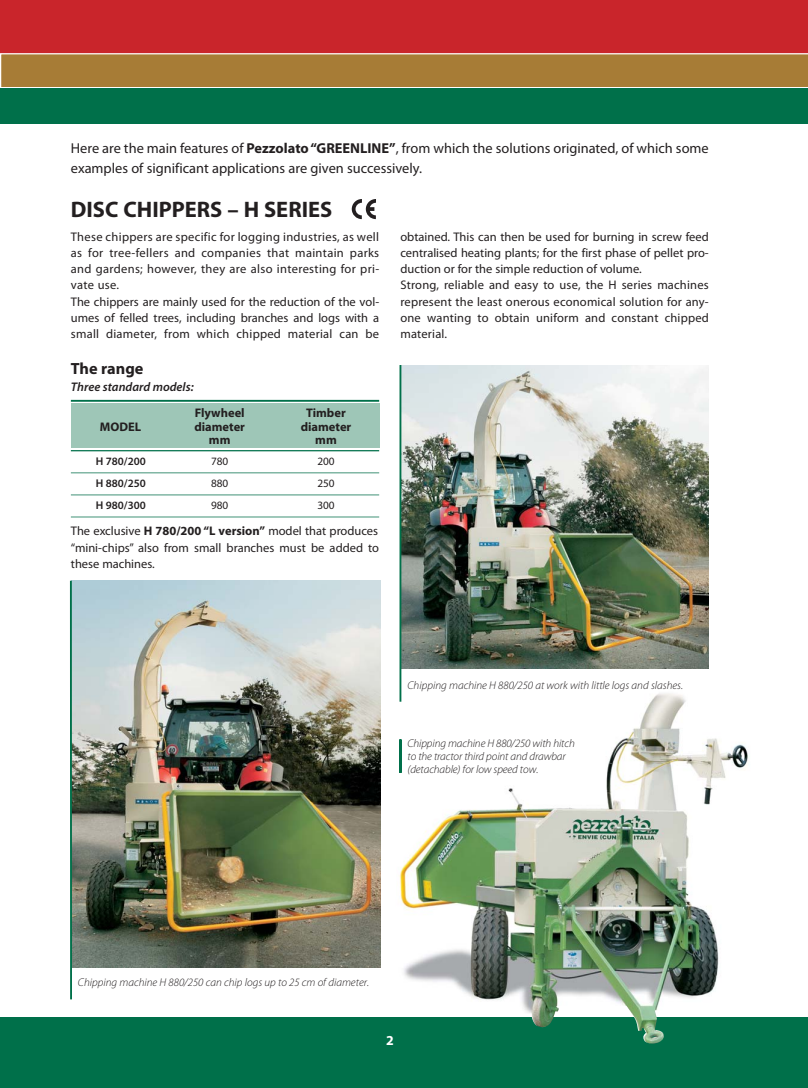
<style>
.page{position:relative;width:808px;height:1088px;background:#fff}
.page>*{position:absolute;margin:0;border:0;box-sizing:border-box;transform-origin:0 0}
.t1{font:700 22.5px "Myriad Pro";color:#231f20}
.t2{font:700 16.25px "Myriad Pro";color:#231f20}
.t3{font:14.38px/20px "Myriad Pro";color:#231f20}
.t4{font:700 13.75px "Myriad Pro";color:#fff}
.t5{font:12.5px/16.2px "Myriad Pro";letter-spacing:.015em;color:#231f20}
.t6{font:700 12.5px "Myriad Pro";color:#231f20}
.t7{font:italic 600 12.5px "Myriad Pro";color:#231f20}
.t8{font:italic 300 11.25px/13.1px "Myriad Pro";color:#231f20}
.t9{font:600 11.25px "Myriad Pro";color:#231f20}
.t10{font:11.25px "Myriad Pro";color:#231f20}
.s1{font-weight:700}
</style>
<div class="page">
<img style="left:401px;top:365px;width:308px;height:303px">
<div style="left:0;top:0;width:808px;height:53px;background:#c9252b"></div>
<svg style="left:0;top:53px;width:808px;height:36px;background:#a88343"></svg>
<div style="left:0;top:89px;width:808px;height:35px;background:#00704a"></div>
<div style="left:0;top:1017px;width:808px;height:71px;background:#00704a"></div>
<div style="left:71px;top:404px;width:308px;height:44px;background:#9ec6b7"></div>
<hr style="left:71px;top:400px;width:308px;height:2px;background:#00704a">
<hr style="left:71px;top:450px;width:308px;height:1px;background:#00704a">
<hr style="left:71px;top:472px;width:308px;height:1px;background:#67a892">
<hr style="left:71px;top:494px;width:308px;height:1px;background:#67a892">
<hr style="left:71px;top:516px;width:308px;height:2px;background:#67a892">
<img style="left:399px;top:685px;width:349px;height:359px">
<hr style="left:399px;top:365px;width:2px;height:337px;background:#00704a">
<img style="left:72px;top:581px;width:308px;height:386px">
<hr style="left:807px;top:386px;width:1px;height:613px;background:#00704a">
<hr style="left:399px;top:740px;width:2px;height:32px;background:#00704a">
<svg style="left:807px;top:744px;width:1px;height:22px"></svg>
<hr style="left:70px;top:581px;width:2px;height:418px;background:#00704a">
<svg style="left:352px;top:199px;width:24px;height:20px"></svg>
<p class="t3" style="left:71px;top:139px;width:639px">Here are the main features of <span class="s1">Pezzolato “GREENLINE”</span>, from which the solutions originated, of which some examples of significant applications are given successively.</p>
<h1 class="t1" style="left:71px;top:201px;width:263px">DISC CHIPPERS – H SERIES</h1>
<p class="t5" style="left:71px;top:229px;width:310px">These chippers are specific for logging industries, as well as for tree-fellers and companies that maintain parks and gardens; however, they are also interesting for pri&shy;vate use.<br>The chippers are mainly used for the reduction of the vol&shy;umes of felled trees, including branches and logs with a small diameter, from which chipped material can be</p>
<p class="t5" style="left:400px;top:229px;width:310px">obtained. This can then be used for burning in screw feed centralised heating plants; for the first phase of pellet pro&shy;duction or for the simple reduction of volume.<br>Strong, reliable and easy to use, the H series machines represent the least onerous economical solution for any&shy;one wanting to obtain uniform and constant chipped material.</p>
<h2 class="t2" style="left:71px;top:362px;width:74px">The range</h2>
<p class="t7" style="left:71px;top:379px;width:124px">Three standard models:</p>
<p class="t6" style="left:195px;top:408px;width:52px">Flywheel</p>
<p class="t6" style="left:306px;top:408px;width:41px">Timber</p>
<p class="t6" style="left:100px;top:422px;width:43px">MODEL</p>
<p class="t6" style="left:194px;top:422px;width:52px">diameter</p>
<p class="t6" style="left:301px;top:422px;width:52px">diameter</p>
<p class="t6" style="left:209px;top:435px;width:23px">mm</p>
<p class="t6" style="left:315px;top:435px;width:23px">mm</p>
<p class="t9" style="left:96px;top:455px;width:52px">H 780/200</p>
<p class="t10" style="left:211px;top:457px;width:19px">780</p>
<p class="t10" style="left:317px;top:457px;width:19px">200</p>
<p class="t9" style="left:96px;top:477px;width:52px">H 880/250</p>
<p class="t10" style="left:211px;top:479px;width:19px">880</p>
<p class="t10" style="left:317px;top:479px;width:19px">250</p>
<p class="t9" style="left:96px;top:499px;width:52px">H 980/300</p>
<p class="t10" style="left:211px;top:501px;width:19px">980</p>
<p class="t10" style="left:317px;top:501px;width:19px">300</p>
<p class="t5" style="left:71px;top:524px;width:310px;text-align:justify">The exclusive <span class="s1">H 780/200 “L version”</span> model that produces “mini-chips” also from small branches must be added to these machines.</p>
<p class="t8" style="left:408px;top:679px;width:277px">Chipping machine H 880/250 at work with little logs and slashes.</p>
<p class="t8" style="left:407px;top:738px;width:169px">Chipping machine H 880/250 with hitch to the tractor third point and drawbar (detachable) for low speed tow.</p>
<p class="t8" style="left:78px;top:977px;width:293px">Chipping machine H 880/250 can chip logs up to 25 cm of diameter.</p>
<p class="t4" style="left:386px;top:1035px;width:9px">2</p>
</div>
